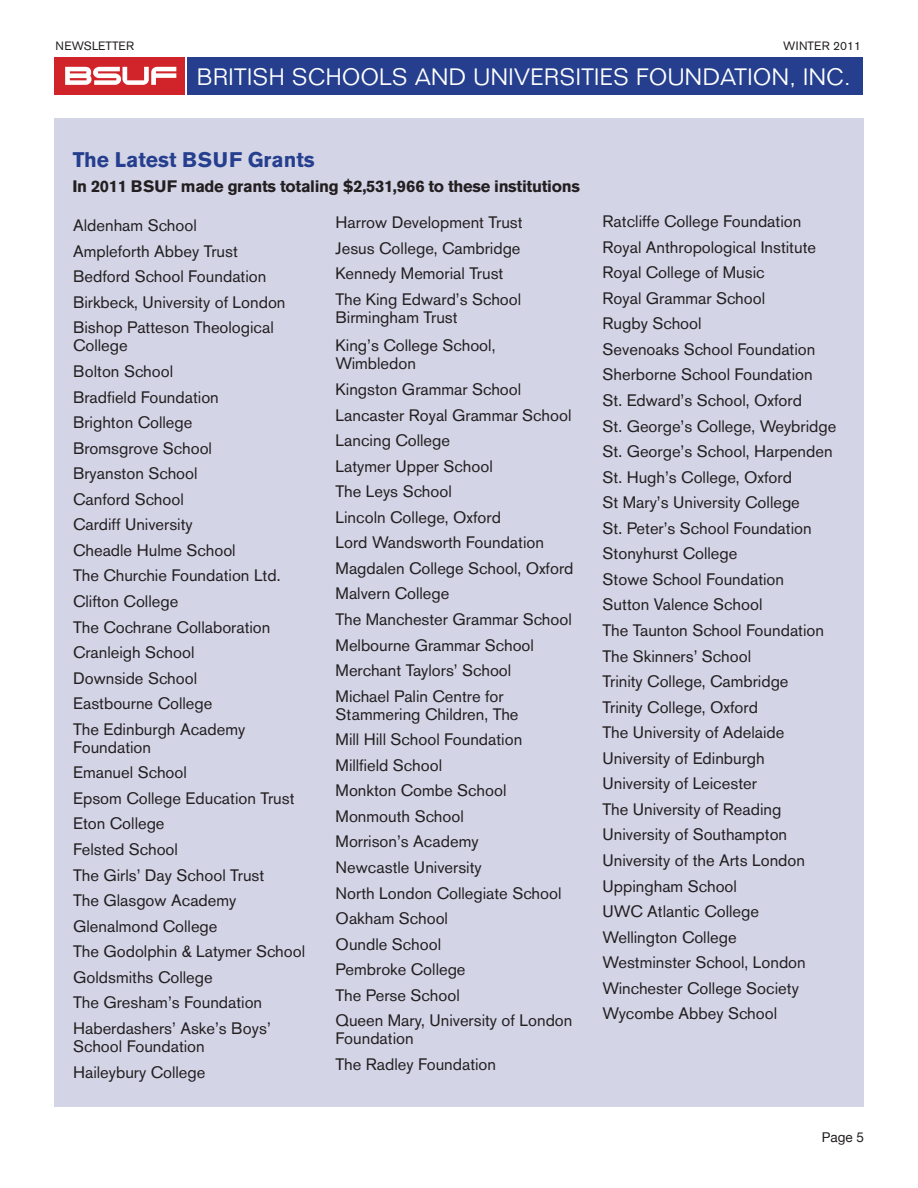
<style>
.page{position:relative;width:918px;height:1188px;background:#fff}
.page>*{position:absolute;margin:0;border:0;box-sizing:border-box;transform-origin:0 0}
.t1{font:300 23.25px "Folio";letter-spacing:.02em;color:#fff}
.t2{font:700 21px "Akzidenz Grotesk BE";color:#253f8e}
.t3{font:16.5px/25.5px "Akzidenz Grotesk BE";color:#231f20}
.t4{font:700 16.5px "Akzidenz Grotesk BE";letter-spacing:-.02em;color:#231f20}
.t5{font:13.5px "Helvetica Neue";color:#231f20}
.t6{font:12px "Akzidenz Grotesk BE";color:#231f20}
</style>
<div class="page">
<div style="left:54px;top:119px;width:810px;height:988px;background:#d4d4e7"></div>
<div style="left:187px;top:57px;width:676px;height:37px;background:#253f8e"></div>
<div style="left:55px;top:57px;width:130px;height:37px;background:#d1232a"></div>
<svg style="left:65px;top:67px;width:111px;height:18px"></svg>
<p class="t6" style="left:56px;top:39px;width:80px">NEWSLETTER</p>
<p class="t6" style="left:783px;top:39px;width:79px">WINTER 2011</p>
<h1 class="t1" style="left:197px;top:63px;width:656px">BRITISH SCHOOLS AND UNIVERSITIES FOUNDATION, INC.</h1>
<p class="t2" style="left:73px;top:148px;width:243px">The Latest BSU F Grants</p>
<p class="t4" style="left:72px;top:177px;width:509px">In 2011 BSU F made grants totaling $2,531,966 to these institutions</p>
<p class="t3" style="left:73px;top:213px;width:214px">Aldenham School<br>Ampleforth Abbey Trust<br>Bedford School Foundation<br>Birkbeck, University of London<br>Bishop Patteson Theological</p>
<p class="t3" style="left:73px;top:333px;width:209px">College<br>Bolton School<br>Bradfield Foundation<br>Brighton College<br>Bromsgrove School<br>Bryanston School<br>Canford School<br>Cardiff University<br>Cheadle Hulme School<br>The Churchie Foundation Ltd.<br>Clifton College<br>The Cochrane Collaboration<br>Cranleigh School<br>Downside School<br>Eastbourne College<br>The Edinburgh Academy</p>
<p class="t3" style="left:73px;top:734px;width:234px">Foundation<br>Emanuel School<br>Epsom College Education Trust<br>Eton College<br>Felsted School<br>The Girls’ Day School Trust<br>The Glasgow Academy<br>Glenalmond College<br>The Godolphin &amp; Latymer School<br>Goldsmiths College<br>The Gresham’s Foundation<br>Haberdashers’ Aske’s Boys’</p>
<p class="t3" style="left:73px;top:1033px;width:134px">School Foundation<br>Haileybury College</p>
<p class="t3" style="left:336px;top:210px;width:189px">Harrow Development Trust<br>Jesus College, Cambridge<br>Kennedy Memorial Trust<br>The King Edward’s School</p>
<p class="t3" style="left:336px;top:303px;width:161px;line-height:28.5px">Birmingham Trust<br>King’s College School,</p>
<p class="t3" style="left:336px;top:351px;width:239px">Wimbledon<br>Kingston Grammar School<br>Lancaster Royal Grammar School<br>Lancing College<br>Latymer Upper School<br>The Leys School<br>Lincoln College, Oxford<br>Lord Wandsworth Foundation<br>Magdalen College School, Oxford<br>Malvern College<br>The Manchester Grammar School<br>Melbourne Grammar School<br>Merchant Taylors’ School<br>Michael Palin Centre for</p>
<p class="t3" style="left:336px;top:701px;width:238px">Stammering Children, The<br>Mill Hill School Foundation<br>Millfield School<br>Monkton Combe School<br>Monmouth School<br>Morrison’s Academy<br>Newcastle University<br>North London Collegiate School<br>Oakham School<br>Oundle School<br>Pembroke College<br>The Perse School<br>Queen Mary, University of London</p>
<p class="t3" style="left:336px;top:1026px;width:162px">Foundation<br>The Radley Foundation</p>
<p class="t3" style="left:603px;top:209px;width:235px">Ratcliffe College Foundation<br>Royal Anthropological Institute<br>Royal College of Music<br>Royal Grammar School<br>Rugby School<br>Sevenoaks School Foundation<br>Sherborne School Foundation<br>St. Edward’s School, Oxford<br>St. George’s College, Weybridge<br>St. George’s School, Harpenden<br>St. Hugh’s College, Oxford<br>St Mary’s University College<br>St. Peter’s School Foundation<br>Stonyhurst College<br>Stowe School Foundation<br>Sutton Valence School<br>The Taunton School Foundation<br>The Skinners’ School<br>Trinity College, Cambridge<br>Trinity College, Oxford<br>The University of Adelaide<br>University of Edinburgh<br>University of Leicester<br>The University of Reading<br>University of Southampton<br>University of the Arts London<br>Uppingham School<br>UWC Atlantic College<br>Wellington College<br>Westminster School, London<br>Winchester College Society<br>Wycombe Abbey School</p>
<p class="t5" style="left:822px;top:1129px;width:44px">Page 5</p>
</div>
